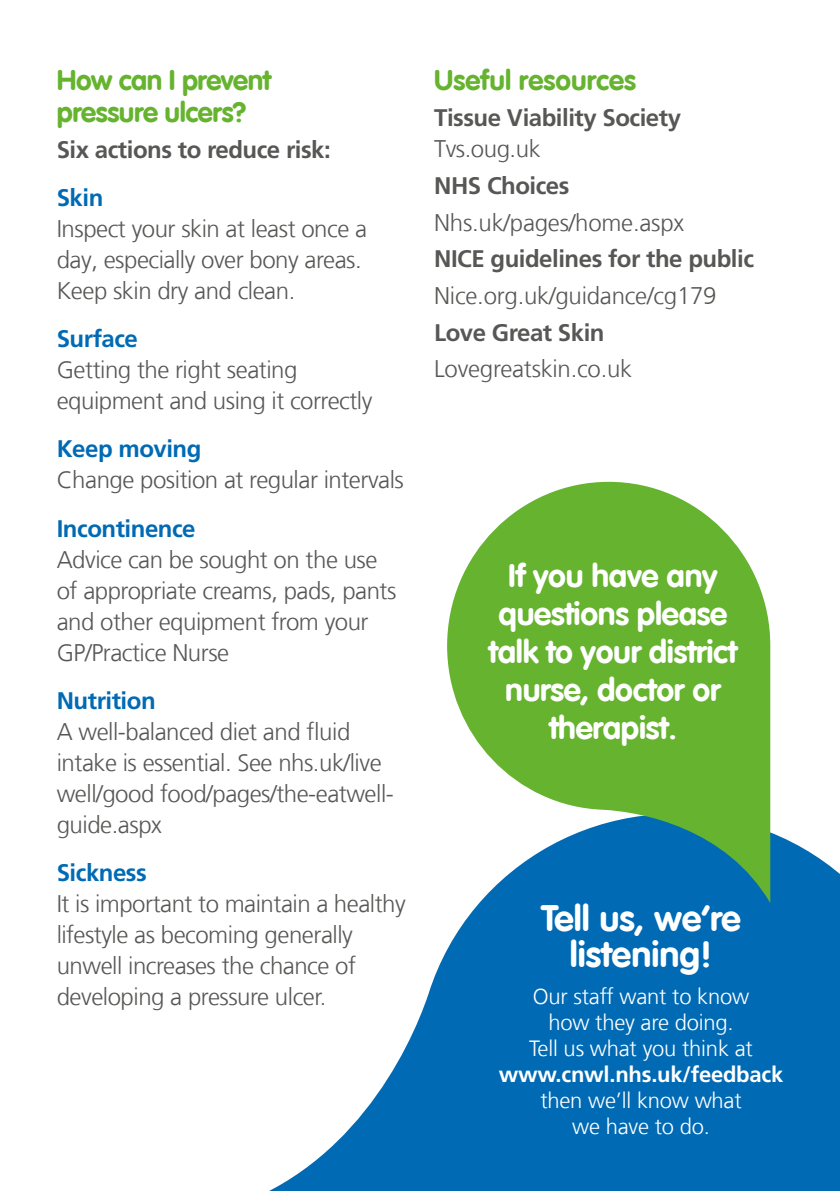
<style>
.page{position:relative;width:840px;height:1191px;background:#fff}
.page>*{position:absolute;margin:0;border:0;box-sizing:border-box;transform-origin:0 0}
.t1{font:700 36px/36px "VAG Rounded LT Com";color:#fff;text-align:center}
.t2{font:700 32px/38px "VAG Rounded LT Com";letter-spacing:-.01em;color:#fff;text-align:center}
.t3{font:700 28px/32px "VAG Rounded LT Com";letter-spacing:-.015em;color:#65b32e}
.t4{font:700 28px "VAG Rounded LT Com";letter-spacing:.005em;color:#65b32e}
.t5{font:300 24px/31px "Frutiger LT Com";letter-spacing:-.02em;color:#575756}
.t6{font:700 24px "Frutiger LT Com";letter-spacing:-.02em;color:#575756}
.t7{font:700 24px "Frutiger LT Com";letter-spacing:-.02em;color:#006ab4}
.t8{font:300 22px/26px "Frutiger LT Com";letter-spacing:-.01em;color:#fff;text-align:center}
.t9{font:700 22px "Frutiger LT Com";letter-spacing:-.01em;color:#fff}
</style>
<div class="page">
<svg style="left:269px;top:786px;width:570px;height:405px;fill:#006ab4"></svg>
<svg style="left:447px;top:482px;width:322px;height:421px;fill:#65b32e"></svg>
<p class="t3" style="left:57px;top:64px;width:216px">How can I prevent pressure ulcers?</p>
<p class="t6" style="left:57px;top:135px;width:275px">Six actions to reduce risk:</p>
<p class="t7" style="left:57px;top:183px;width:48px">Skin</p>
<p class="t5" style="left:57px;top:213px;width:312px">Inspect your skin at least once a day, especially over bony areas.<br>Keep skin dry and clean.</p>
<p class="t7" style="left:57px;top:324px;width:83px">Surface</p>
<p class="t5" style="left:57px;top:354px;width:317px">Getting the right seating equipment and using it correctly</p>
<p class="t7" style="left:57px;top:434px;width:146px">Keep moving</p>
<p class="t5" style="left:57px;top:464px;width:348px">Change position at regular intervals</p>
<p class="t7" style="left:57px;top:513px;width:140px">Incontinence</p>
<p class="t5" style="left:57px;top:543px;width:341px">Advice can be sought on the use of appropriate creams, pads, pants and other equipment from your<br>GP/Practice Nurse</p>
<p class="t7" style="left:57px;top:685px;width:100px">Nutrition</p>
<p class="t5" style="left:57px;top:715px;width:338px">A well-balanced diet and fluid intake is essential. See nhs.uk/live well/good food/pages/the-eatwell&shy;guide.aspx</p>
<p class="t7" style="left:57px;top:857px;width:91px">Sickness</p>
<p class="t5" style="left:57px;top:887px;width:350px">It is important to maintain a healthy lifestyle as becoming generally unwell increases the chance of developing a pressure ulcer.</p>
<p class="t4" style="left:434px;top:62px;width:203px">Useful resources</p>
<p class="t6" style="left:434px;top:103px;width:248px">Tissue Viability Society</p>
<p class="t5" style="left:434px;top:133px;width:108px">Tvs.oug.uk</p>
<p class="t6" style="left:434px;top:171px;width:137px">NHS Choices</p>
<p class="t5" style="left:434px;top:207px;width:251px">Nhs.uk/pages/home.aspx</p>
<p class="t6" style="left:434px;top:244px;width:321px">NICE guidelines for the public</p>
<p class="t5" style="left:434px;top:280px;width:284px">Nice.org.uk/guidance/cg179</p>
<p class="t6" style="left:434px;top:318px;width:172px">Love Great Skin</p>
<p class="t5" style="left:434px;top:353px;width:199px">Lovegreatskin.co.uk</p>
<h2 class="t2" style="left:488px;top:557px;width:250px">If you have any questions please talk to your district nurse, doctor or therapist.</h2>
<h1 class="t1" style="left:541px;top:900px;width:201px">Tell us, we’re listening!</h1>
<p class="t8" style="left:529px;top:983px;width:225px">Our staff want to know how they are doing.<br>Tell us what you think at</p>
<p class="t9" style="left:498px;top:1061px;width:286px">www.cnwl.nhs.uk/feedback</p>
<p class="t8" style="left:540px;top:1087px;width:203px">then we’ll know what we have to do.</p>
</div>
